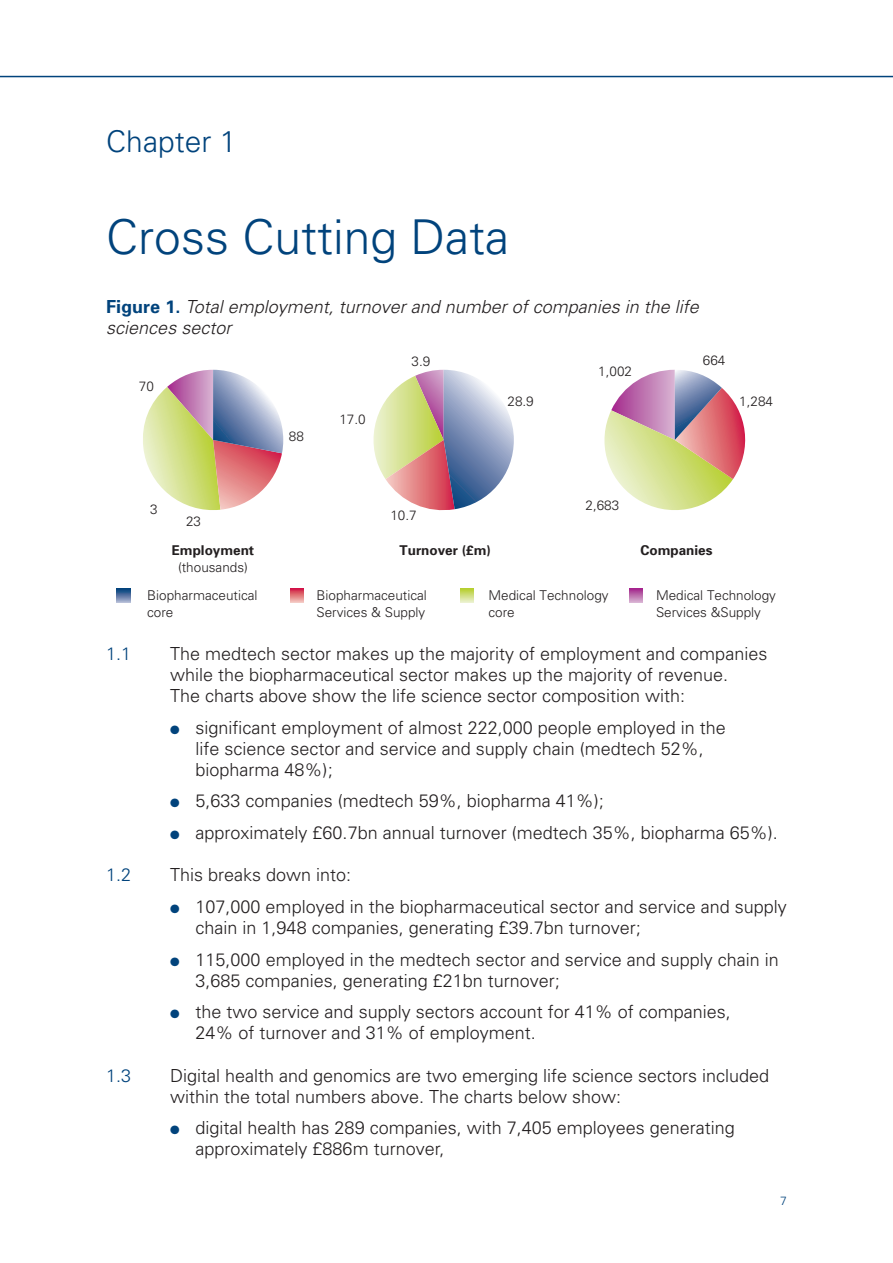
<style>
.page{position:relative;width:893px;height:1263px;background:#fff}
.page>*{position:absolute;margin:0;border:0;box-sizing:border-box;transform-origin:0 0}
.t1{font:300 48px "Univers";color:#01437c}
.t2{font:300 30px "Univers";color:#01437c}
.t3{font:300 18px/21px "Univers";color:#231f20}
.t4{font:italic 300 18px/21px "Univers";color:#231f20}
.t5{font:300 18px "Univers";color:#01437c}
.t6{font:300 13.5px/16.5px "Univers";color:#231f20}
.t7{font:700 13.5px "Univers";color:#231f20}
.t8{font:300 12px "Univers";color:#01437c}
.s1{font-weight:700;font-style:normal;color:#01437c}
.s2{color:#01437c}
</style>
<div class="page">
<hr style="left:0;top:76px;width:893px;height:1px;background:#01437c">
<svg style="left:143px;top:370px;width:140px;height:140px"></svg>
<svg style="left:604px;top:370px;width:142px;height:140px"></svg>
<svg style="left:629px;top:589px;width:14px;height:13px"></svg>
<svg style="left:117px;top:589px;width:13px;height:13px"></svg>
<svg style="left:290px;top:589px;width:14px;height:13px"></svg>
<svg style="left:460px;top:589px;width:14px;height:13px"></svg>
<svg style="left:373px;top:370px;width:141px;height:141px"></svg>
<h1 class="t2" style="left:106px;top:123px;width:132px">Chapter 1</h1>
<h1 class="t1" style="left:106px;top:208px;width:404px">Cross Cutting Data</h1>
<p class="t4" style="left:106px;top:296px;width:594px"><span class="s1">Figure 1.</span> Total employment, turnover and number of companies in the life sciences sector</p>
<p class="t6" style="left:139px;top:378px;width:17px">70</p>
<p class="t6" style="left:289px;top:427px;width:17px">88</p>
<p class="t6" style="left:339px;top:411px;width:28px">17.0</p>
<p class="t6" style="left:411px;top:352px;width:20px">3.9</p>
<p class="t6" style="left:507px;top:393px;width:28px">28.9</p>
<p class="t6" style="left:598px;top:362px;width:35px">1,002</p>
<p class="t6" style="left:703px;top:352px;width:24px">664</p>
<p class="t6" style="left:739px;top:393px;width:35px">1,284</p>
<p class="t6" style="left:150px;top:500px;width:9px">3</p>
<p class="t6" style="left:186px;top:512px;width:17px">23</p>
<p class="t7" style="left:172px;top:542px;width:84px">Employment</p>
<p class="t6" style="left:178px;top:558px;width:71px">(thousands)</p>
<p class="t6" style="left:390px;top:507px;width:28px">10.7</p>
<p class="t7" style="left:399px;top:542px;width:93px">Turnover (£m)</p>
<p class="t6" style="left:585px;top:496px;width:35px">2,683</p>
<p class="t6" style="left:147px;top:587px;width:112px">Biopharmaceutical core</p>
<p class="t6" style="left:489px;top:587px;width:122px">Medical Technology core</p>
<p class="t6" style="left:317px;top:587px;width:112px">Biopharmaceutical<br>Services &amp; Supply</p>
<p class="t7" style="left:640px;top:542px;width:74px">Companies</p>
<p class="t6" style="left:656px;top:587px;width:122px">Medical Technology<br>Services &amp;Supply</p>
<p class="t5" style="left:106px;top:643px;width:27px">1.1</p>
<p class="t3" style="left:170px;top:643px;width:599px">The medtech sector makes up the majority of employment and companies while the biopharmaceutical sector makes up the majority of revenue.<br>The charts above show the life science sector composition with:</p>
<p class="t3" style="left:196px;top:716px;width:532px;text-indent:-26px"><span class="s2">●</span> significant employment of almost 222,000 people employed in the life science sector and service and supply chain (medtech 52%, biopharma 48%);</p>
<p class="t3" style="left:170px;top:790px;width:435px"><span class="s2">●</span> 5,633 companies (medtech 59%, biopharma 41%);</p>
<p class="t3" style="left:170px;top:822px;width:609px"><span class="s2">●</span> approximately £60.7bn annual turnover (medtech 35%, biopharma 65%).</p>
<p class="t5" style="left:106px;top:864px;width:27px">1.2</p>
<p class="t3" style="left:170px;top:864px;width:183px">This breaks down into:</p>
<p class="t3" style="left:196px;top:896px;width:593px;text-indent:-26px"><span class="s2">●</span> 107,000 employed in the biopharmaceutical sector and service and supply chain in 1,948 companies, generating £39.7bn turnover;</p>
<p class="t3" style="left:196px;top:948px;width:585px;text-indent:-26px"><span class="s2">●</span> 115,000 employed in the medtech sector and service and supply chain in<br>3,685 companies, generating £21bn turnover;</p>
<p class="t3" style="left:196px;top:1001px;width:537px;text-indent:-26px"><span class="s2">●</span> the two service and supply sectors account for 41% of companies,<br>24% of turnover and 31% of employment.</p>
<p class="t5" style="left:106px;top:1064px;width:27px">1.3</p>
<p class="t3" style="left:170px;top:1064px;width:601px">Digital health and genomics are two emerging life science sectors included within the total numbers above. The charts below show:</p>
<p class="t3" style="left:196px;top:1117px;width:541px;text-indent:-26px"><span class="s2">●</span> digital health has 289 companies, with 7,405 employees generating approximately £886m turnover,</p>
<p class="t8" style="left:780px;top:1193px;width:8px">7</p>
</div>
